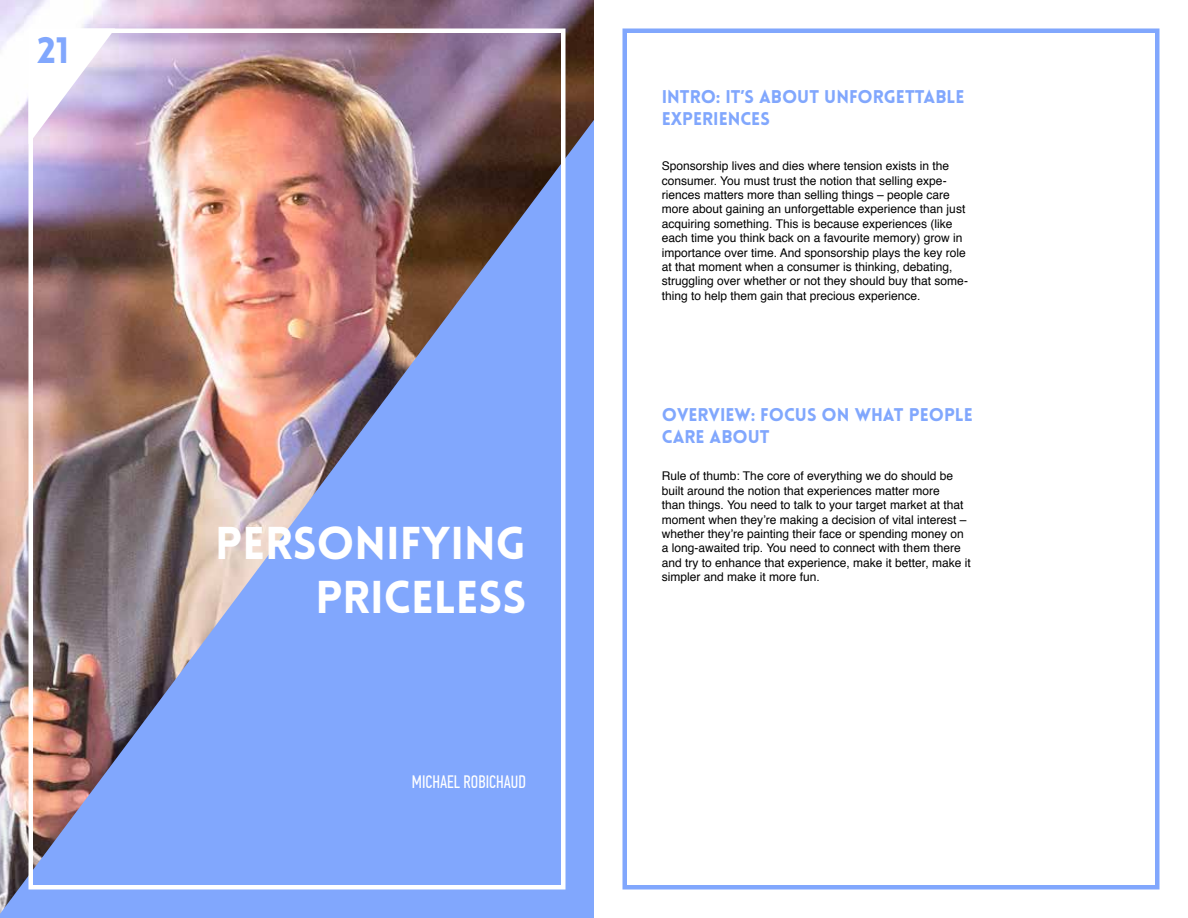
<style>
.page{position:relative;width:1188px;height:918px;background:#fff}
.page>*{position:absolute;margin:0;border:0;box-sizing:border-box;transform-origin:0 0}
.t1{font:900 45px/54px "Lovelo";color:#fff;text-align:center}
.t2{font:900 36px "Lovelo";color:#81a7fd}
.t3{font:900 18px/21.6px "Lovelo";color:#81a7fd}
.t4{font:18px "PF Din Text Comp Pro";color:#fff}
.t5{font:12px/14.4px "Helvetica";color:#000}
</style>
<div class="page">
<img style="left:0;top:0;width:594px;height:90px">
<img style="left:0;top:90px;width:594px;height:828px">
<div style="left:28px;top:28px;width:538px;height:862px;border:4px solid #fff"></div>
<div style="left:622px;top:28px;width:538px;height:862px;border:4px solid #81a7fd"></div>
<svg style="left:28px;top:28px;width:87px;height:116px"></svg>
<h2 class="t2" style="left:37px;top:28px;width:34px">21</h2>
<h1 class="t1" style="left:215px;top:517px;width:312px">PERSON IFYING<br>PRICELE</h1>
<h1 class="t1" style="left:479px;top:571px;width:49px">SS</h1>
<h3 class="t4" style="left:412px;top:771px;width:18px">MICHAEL</h3>
<h3 class="t4" style="left:463px;top:771px;width:30px">ROBICHAUD</h3>
<h3 class="t3" style="left:662px;top:87px;width:294px">IN TRO: I T’S ABOUT UN FORGETTABLE<br>EXPER</h3>
<h3 class="t3" style="left:713px;top:108px;width:17px">IENCE</h3>
<h3 class="t3" style="left:760px;top:108px;width:11px">S</h3>
<p class="t5" style="left:662px;top:159px;width:308px">Sponsorship lives and dies where tension exists in the consumer. You must trust the notion that selling expe&shy;riences matters more than selling things – people care more about gaining an unforgettable experience than just acquiring something. This is because experiences (like each time you think back on a favourite memory) grow in importance over time. And sponsorship plays the key role at that moment when a consumer is thinking, debating, struggling over whether or not they should buy that some&shy;thing to help them gain that precious experience.</p>
<h3 class="t3" style="left:662px;top:404px;width:292px">OVERVIEW: FOCUS ON WHAT PEOPLE<br>CARE</h3>
<h3 class="t3" style="left:710px;top:426px;width:62px">ABOUT</h3>
<p class="t5" style="left:662px;top:469px;width:310px">Rule of thumb: The core of everything we do should be built around the notion that experiences matter more<br>than things. You need to talk to your target market at that moment when they’re making a decision of vital interest – whether they’re painting their face or spending money on a long-awaited trip. You need to connect with them there and try to enhance that experience, make it better, make it simpler and make it more fun.</p>
</div>
